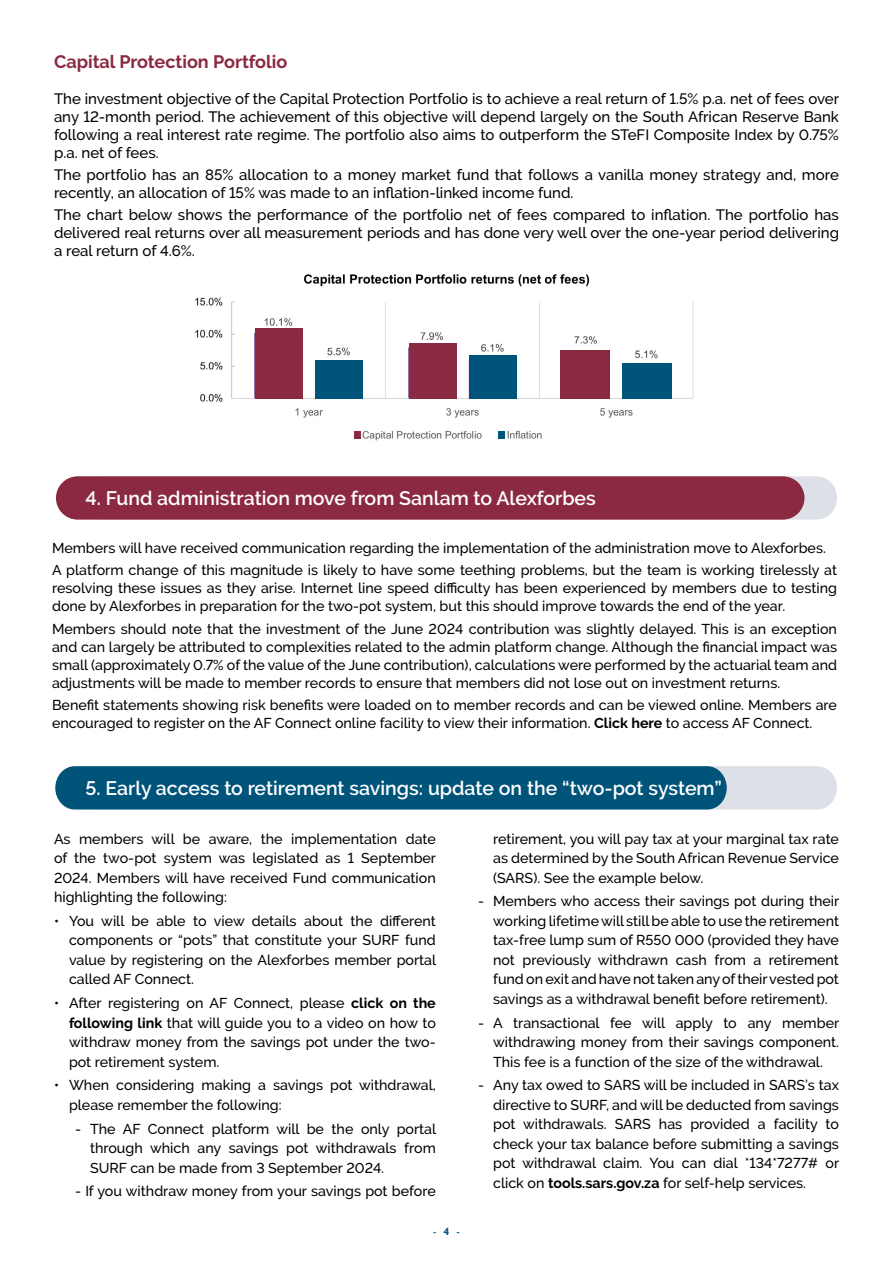
<style>
.page{position:relative;width:893px;height:1263px;background:#fff}
.page>*{position:absolute;margin:0;border:0;box-sizing:border-box;transform-origin:0 0}
.t1{font:600 19.5px "Raleway";color:#fff}
.t2{font:700 18px "Raleway";color:#8b2942}
.t3{font:500 15px/18px "Raleway";color:#000;text-align:justify}
.t4{font:500 14.25px/19.5px "Raleway";color:#000;text-align:justify}
.t5{font:10.5px "Gill Sans";color:#005379}
.s1{font-weight:700}
</style>
<div class="page">
<div style="left:81px;top:476px;width:756px;height:44px;background:#dee0e8;border-radius:21px"></div>
<div style="left:56px;top:476px;width:748px;height:44px;background:#8b2942;border-radius:22px"></div>
<div style="left:81px;top:766px;width:756px;height:43px;background:#dee0e8;border-radius:21px"></div>
<div style="left:55px;top:766px;width:672px;height:43px;background:#005379"></div>
<img style="left:195px;top:274px;width:499px;height:167px">
<div style="left:354px;top:431px;width:7px;height:7px;background:#8b2942"></div>
<div style="left:255px;top:328px;width:48px;height:71px;background:#8b2942"></div>
<div style="left:316px;top:360px;width:47px;height:39px;background:#005379"></div>
<div style="left:469px;top:355px;width:48px;height:44px;background:#005379"></div>
<div style="left:622px;top:363px;width:49px;height:36px;background:#005379"></div>
<div style="left:409px;top:343px;width:47px;height:56px;background:#8b2942"></div>
<div style="left:561px;top:350px;width:49px;height:49px;background:#8b2942"></div>
<div style="left:499px;top:431px;width:6px;height:7px;background:#005379"></div>
<p class="t2" style="left:54px;top:52px;width:235px">Capital Protection Portfolio</p>
<p class="t3" style="left:54px;top:90px;width:787px">The investment objective of the Capital Protection Portfolio is to achieve a real return of 1.5% p.a. net of fees over any 12-month period. The achievement of this objective will depend largely on the South African Reserve Bank following a real interest rate regime. The portfolio also aims to outperform the STeFI Composite Index by 0.75% p.a. net of fees.</p>
<p class="t3" style="left:54px;top:166px;width:786px">The portfolio has an 85% allocation to a money market fund that follows a vanilla money strategy and, more recently, an allocation of 15% was made to an inflation-linked income fund.</p>
<p class="t3" style="left:54px;top:206px;width:786px">The chart below shows the performance of the portfolio net of fees compared to inflation. The portfolio has delivered real returns over all measurement periods and has done very well over the one-year period delivering a real return of 4.6%.</p>
<h1 class="t1" style="left:86px;top:487px;width:512px">4. Fund administration move from Sanlam to Alexforbes</h1>
<p class="t4" style="left:52px;top:537px;width:787px;line-height:22.2px">Members will have received communication regarding the implementation of the administration move to Alexforbes.<br>A platform change of this magnitude is likely to have some teething problems, but the team is working tirelessly at</p>
<p class="t4" style="left:52px;top:579px;width:786px;line-height:18px">resolving these issues as they arise. Internet line speed difficulty has been experienced by members due to testing done by Alexforbes in preparation for the two-pot system, but this should improve towards the end of the year.</p>
<p class="t4" style="left:52px;top:620px;width:786px;line-height:18px">Members should note that the investment of the June 2024 contribution was slightly delayed. This is an exception and can largely be attributed to complexities related to the admin platform change. Although the financial impact was small (approximately 0.7% of the value of the June contribution), calculations were performed by the actuarial team and adjustments will be made to member records to ensure that members did not lose out on investment returns.</p>
<p class="t4" style="left:52px;top:696px;width:786px;line-height:18px">Benefit statements showing risk benefits were loaded on to member records and can be viewed online. Members are encouraged to register on the AF Connect online facility to view their information. <span class="s1">Click here</span> to access AF Connect.</p>
<h1 class="t1" style="left:86px;top:777px;width:638px">5. Early access to retirement savings: update on the “two-pot system”</h1>
<p class="t4" style="left:54px;top:829px;width:384px">As members will be aware, the implementation date of the two-pot system was legislated as 1 September 2024. Members will have received Fund communication highlighting the following:</p>
<p class="t4" style="left:69px;top:911px;width:369px;text-indent:-15px">• You will be able to view details about the different components or “pots” that constitute your SURF fund value by registering on the Alexforbes member portal called AF Connect.</p>
<p class="t4" style="left:69px;top:993px;width:368px;text-indent:-15px">• After registering on AF Connect, please <span class="s1">click on the following link</span> that will guide you to a video on how to withdraw money from the savings pot under the two&shy;pot retirement system.</p>
<p class="t4" style="left:69px;top:1076px;width:368px;text-indent:-15px">• When considering making a savings pot withdrawal, please remember the following:</p>
<p class="t4" style="left:90px;top:1119px;width:348px;text-indent:-15px">- The AF Connect platform will be the only portal through which any savings pot withdrawals from SURF can be made from 3 September 2024.</p>
<p class="t4" style="left:75px;top:1182px;width:362px">- If you withdraw money from your savings pot before</p>
<p class="t4" style="left:493px;top:829px;width:347px">retirement, you will pay tax at your marginal tax rate as determined by the South African Revenue Service (SARS). See the example below.</p>
<p class="t4" style="left:493px;top:892px;width:348px;text-indent:-15px">- Members who access their savings pot during their working lifetime will still be able to use the retirement tax-free lump sum of R550 000 (provided they have not previously withdrawn cash from a retirement fund on exit and have not taken any of their vested pot savings as a withdrawal benefit before retirement).</p>
<p class="t4" style="left:493px;top:1013px;width:348px;text-indent:-15px">- A transactional fee will apply to any member withdrawing money from their savings component.<br>This fee is a function of the size of the withdrawal.</p>
<p class="t4" style="left:493px;top:1076px;width:348px;text-indent:-15px">- Any tax owed to SARS will be included in SARS’s tax directive to SURF, and will be deducted from savings pot withdrawals. SARS has provided a facility to check your tax balance before submitting a savings pot withdrawal claim. You can dial *134*7277# or click on <span class="s1">tools.sars.gov.za</span> for self-help services.</p>
<p class="t5" style="left:433px;top:1225px;width:28px">- <span class="s1">4</span> -</p>
</div>
